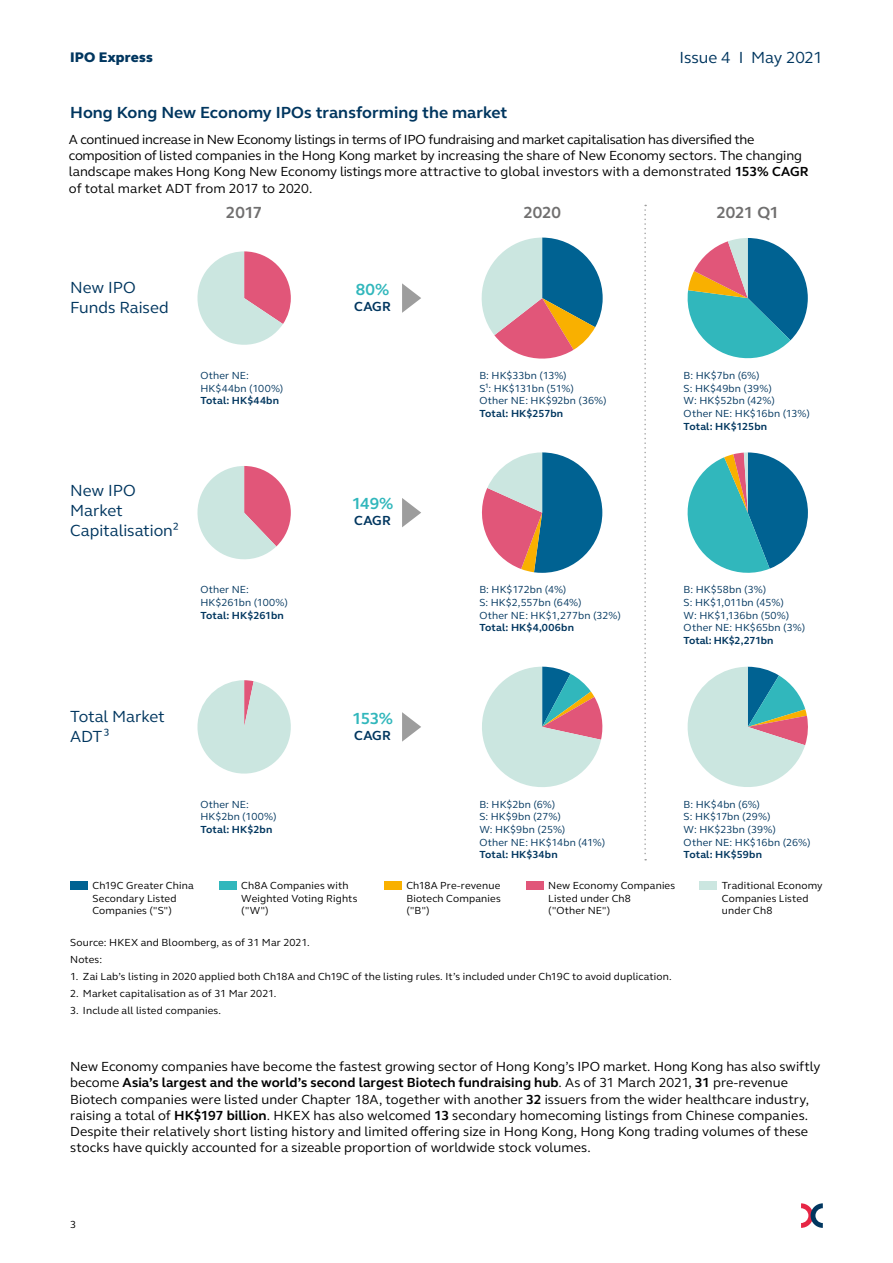
<style>
.page{position:relative;width:893px;height:1263px;background:#fff}
.page>*{position:absolute;margin:0;border:0;box-sizing:border-box;transform-origin:0 0}
.t1{font:16.5px/19.8px "FS Elliot Pro";letter-spacing:-.005em;color:#00365f}
.t2{font:700 16.5px "FS Elliot Pro";letter-spacing:.005em;color:#00365f}
.t3{font:700 16.5px "FS Elliot Pro";letter-spacing:-.015em;color:#706f6f}
.t4{font:700 16.5px "FS Elliot Pro";letter-spacing:-.025em;color:#31b7bc}
.t5{font:800 14.25px "FS Elliot Pro";letter-spacing:.01em;color:#00365f}
.t6{font:13.5px/16.2px "FS Elliot Pro";color:#000}
.t7{font:700 13.5px "FS Elliot Pro";letter-spacing:.015em;color:#00365f}
.t8{font:10.5px/12.6px "FS Elliot Pro";letter-spacing:.015em;color:#000}
.t9{font:10.5px/12.6px "FS Elliot Pro";letter-spacing:.01em;color:#00365f}
.t10{font:700 10.5px "FS Elliot Pro";letter-spacing:.015em;color:#00365f}
.t11{font:700 10.5px "FS Elliot Pro";letter-spacing:-.01em;color:#00365f}
.s1{font-weight:700}
</style>
<div class="page">
<svg style="left:801px;top:1203px;width:22px;height:25px"></svg>
<div style="left:70px;top:881px;width:17px;height:8px;background:#006292"></div>
<div style="left:219px;top:881px;width:17px;height:8px;background:#31b7bc"></div>
<div style="left:384px;top:881px;width:17px;height:8px;background:#f9b000"></div>
<div style="left:526px;top:881px;width:17px;height:8px;background:#e15679"></div>
<div style="left:700px;top:881px;width:17px;height:8px;background:#cbe6e0"></div>
<svg style="left:402px;top:283px;width:19px;height:30px"></svg>
<svg style="left:197px;top:251px;width:94px;height:94px"></svg>
<svg style="left:481px;top:238px;width:122px;height:121px"></svg>
<svg style="left:687px;top:238px;width:121px;height:121px"></svg>
<svg style="left:402px;top:498px;width:19px;height:29px"></svg>
<svg style="left:197px;top:466px;width:94px;height:94px"></svg>
<svg style="left:482px;top:452px;width:120px;height:121px"></svg>
<svg style="left:687px;top:452px;width:121px;height:121px"></svg>
<svg style="left:402px;top:712px;width:19px;height:30px"></svg>
<svg style="left:197px;top:680px;width:94px;height:94px"></svg>
<svg style="left:482px;top:667px;width:121px;height:120px"></svg>
<svg style="left:687px;top:667px;width:121px;height:120px"></svg>
<svg style="left:644px;top:205px;width:2px;height:655px"></svg>
<p class="t5" style="left:70px;top:47px;width:84px">IPO Express</p>
<p class="t1" style="left:680px;top:48px;width:145px">Issue 4 I May 2021</p>
<p class="t2" style="left:70px;top:101px;width:439px">Hong Kong New Economy IPOs transforming the market</p>
<p class="t6" style="left:69px;top:131px;width:741px">A continued increase in New Economy listings in terms of IPO fundraising and market capitalisation has diversified the composition of listed companies in the Hong Kong market by increasing the share of New Economy sectors. The changing landscape makes Hong Kong New Economy listings more attractive to global investors with a demonstrated <span class="s1">153% CAGR </span>of total market ADT from 2017 to 2020.</p>
<p class="t3" style="left:226px;top:201px;width:38px">2017</p>
<p class="t3" style="left:523px;top:201px;width:39px">2020</p>
<p class="t3" style="left:716px;top:201px;width:64px">2021 Q1</p>
<p class="t1" style="left:70px;top:277px;width:100px">New IPO<br>Funds Raised</p>
<p class="t4" style="left:356px;top:278px;width:35px">80%</p>
<p class="t7" style="left:354px;top:297px;width:38px">CAGR</p>
<p class="t9" style="left:200px;top:369px;width:85px">Other NE:<br>HK$44bn (100%)</p>
<p class="t10" style="left:200px;top:394px;width:80px">Total: HK$44bn</p>
<p class="t1" style="left:70px;top:480px;width:110px">New IPO<br>Market<br>Capitalisation²</p>
<p class="t9" style="left:200px;top:583px;width:89px">Other NE:<br>HK$261bn (100%)</p>
<p class="t10" style="left:200px;top:608px;width:85px">Total: HK$261bn</p>
<p class="t4" style="left:352px;top:493px;width:43px">149%</p>
<p class="t7" style="left:354px;top:512px;width:38px">CAGR</p>
<p class="t1" style="left:70px;top:706px;width:96px">Total Market<br>ADT³</p>
<p class="t4" style="left:352px;top:707px;width:43px">153%</p>
<p class="t7" style="left:354px;top:726px;width:38px">CAGR</p>
<p class="t9" style="left:200px;top:798px;width:78px">Other NE:<br>HK$2bn (100%)</p>
<p class="t10" style="left:200px;top:822px;width:74px">Total: HK$2bn</p>
<p class="t9" style="left:479px;top:369px;width:129px">B: HK$33bn (13%)<br>S¹: HK$131bn (51%)<br>Other NE: HK$92bn (36%)</p>
<p class="t10" style="left:479px;top:406px;width:85px">Total: HK$257bn</p>
<p class="t9" style="left:479px;top:583px;width:143px">B: HK$172bn (4%)<br>S: HK$2,557bn (64%)<br>Other NE: HK$1,277bn (32%)</p>
<p class="t10" style="left:479px;top:621px;width:96px">Total: HK$4,006bn</p>
<p class="t9" style="left:479px;top:798px;width:127px">B: HK$2bn (6%)<br>S: HK$9bn (27%)<br>W: HK$9bn (25%)<br>Other NE: HK$14bn (41%)</p>
<p class="t10" style="left:479px;top:847px;width:80px">Total: HK$34bn</p>
<p class="t9" style="left:684px;top:369px;width:128px">B: HK$7bn (6%)<br>S: HK$49bn (39%)<br>W: HK$52bn (42%)<br>Other NE: HK$16bn (13%)</p>
<p class="t10" style="left:684px;top:419px;width:85px">Total: HK$125bn</p>
<p class="t9" style="left:684px;top:583px;width:123px">B: HK$58bn (3%)<br>S: HK$1,011bn (45%)<br>W: HK$1,136bn (50%)<br>Other NE: HK$65bn (3%)</p>
<p class="t11" style="left:684px;top:633px;width:91px">Total: HK$2,271bn</p>
<p class="t9" style="left:684px;top:798px;width:129px">B: HK$4bn (6%)<br>S: HK$17bn (29%)<br>W: HK$23bn (39%)<br>Other NE: HK$16bn (26%)</p>
<p class="t10" style="left:684px;top:847px;width:80px">Total: HK$59bn</p>
<p class="t8" style="left:92px;top:879px;width:103px">Ch19C Greater China<br>Secondary Listed<br>Companies ("S")</p>
<p class="t8" style="left:241px;top:879px;width:118px">Ch8A Companies with<br>Weighted Voting Rights ("W")</p>
<p class="t8" style="left:406px;top:879px;width:96px;text-align:justify">Ch18A Pre-revenue Biotech Companies ("B")</p>
<p class="t8" style="left:548px;top:879px;width:128px">New Economy Companies<br>Listed under Ch8<br>("Other NE")</p>
<p class="t8" style="left:722px;top:879px;width:102px">Traditional Economy<br>Companies Listed under Ch8</p>
<p class="t8" style="left:70px;top:934px;width:241px;line-height:16.8px">Source: HKEX and Bloomberg, as of 31 Mar 2021.<br>Notes:</p>
<p class="t8" style="left:70px;top:970px;width:603px">1. Zai Lab’s listing in 2020 applied both Ch18A and Ch19C of the listing rules. It’s included under Ch19C to avoid duplication.</p>
<p class="t8" style="left:70px;top:987px;width:208px">2. Market capitalisation as of 31 Mar 2021.</p>
<p class="t8" style="left:70px;top:1003px;width:153px">3. Include all listed companies.</p>
<p class="t6" style="left:70px;top:1058px;width:752px">New Economy companies have become the fastest growing sector of Hong Kong’s IPO market. Hong Kong has also swiftly become <span class="s1">Asia’s largest and the world’s second largest Biotech fundraising hub</span>. As of 31 March 2021, <span class="s1">31</span> pre-revenue Biotech companies were listed under Chapter 18A, together with another <span class="s1">32</span> issuers from the wider healthcare industry, raising a total of <span class="s1">HK$197 billion</span>. HKEX has also welcomed <span class="s1">13</span> secondary homecoming listings from Chinese companies.<br>Despite their relatively short listing history and limited offering size in Hong Kong, Hong Kong trading volumes of these stocks have quickly accounted for a sizeable proportion of worldwide stock volumes.</p>
<p class="t8" style="left:70px;top:1218px;width:8px">3</p>
</div>
